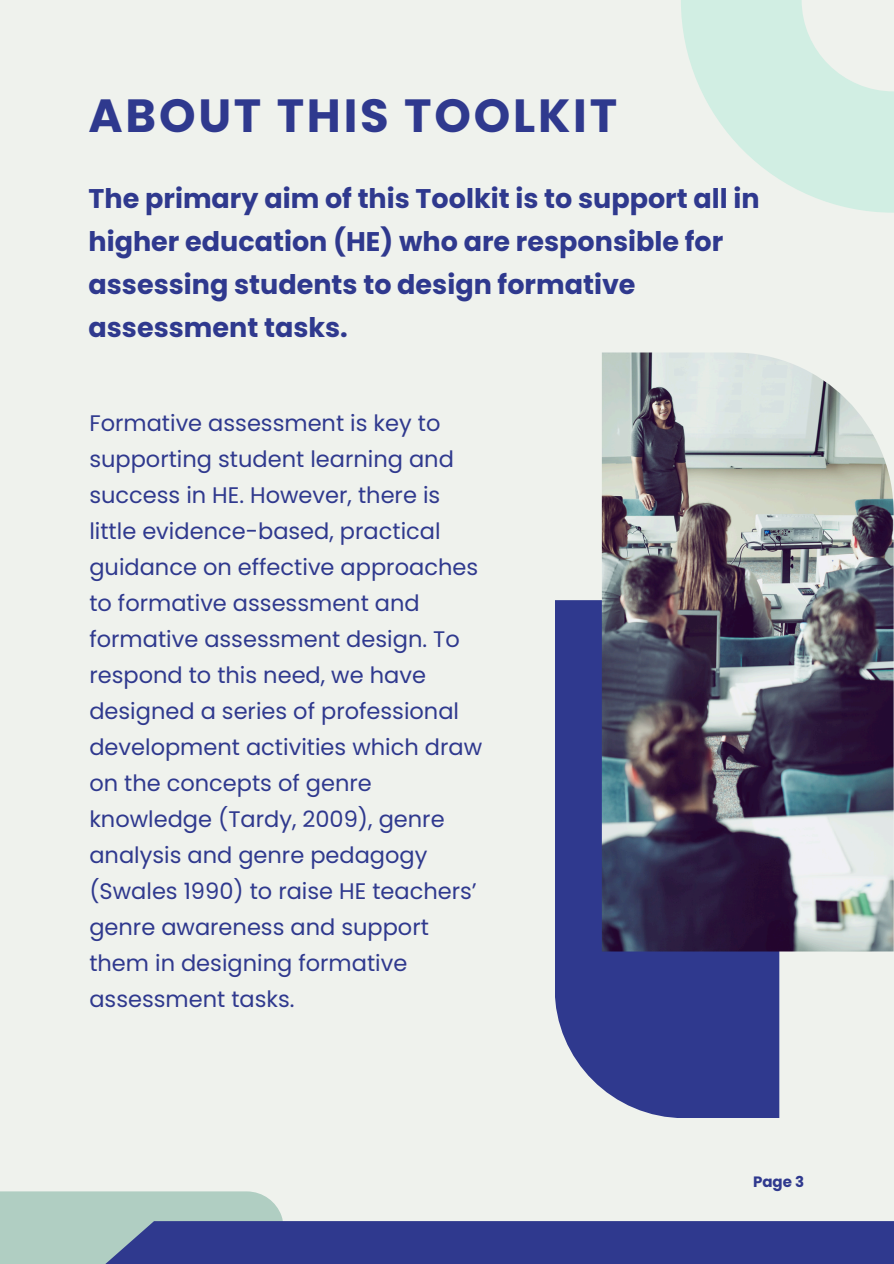
<style>
.page{position:relative;width:894px;height:1264px;background:#fff}
.page>*{position:absolute;margin:0;border:0;box-sizing:border-box;transform-origin:0 0}
.t1{font:700 46.5px "Poppins";letter-spacing:.06em;color:#2f398e}
.t2{font:700 27px/42.8px "Poppins";color:#2f398e}
.t3{font:22.5px/36px "Poppins";color:#2f398e}
.t4{font:700 15px "Poppins";color:#2f398e}
</style>
<div class="page">
<div style="left:0;top:0;width:893px;height:1263px;background:#eff2ed"></div>
<svg style="left:0;top:1191px;width:893px;height:72px"></svg>
<svg style="left:555px;top:600px;width:224px;height:518px;background:#3b4594"></svg>
<img style="left:601px;top:352px;width:292px;height:599px">
<svg style="left:681px;top:0;width:212px;height:213px;fill:#d1eee3"></svg>
<p class="t1" style="left:88px;top:83px;width:530px">ABOUT THIS TOOLKIT</p>
<h3 class="t2" style="left:88px;top:177px;width:672px">The primary aim of this Toolkit is to support all in higher education (HE) who are responsible for assessing students to design formative assessment tasks.</h3>
<h2 class="t3" style="left:89px;top:405px;width:394px">Formative assessment is key to supporting student learning and success in HE. However, there is little evidence-based, practical guidance on effective approaches to formative assessment and formative assessment design. To respond to this need, we have designed a series of professional development activities which draw on the concepts of genre knowledge (Tardy, 2009), genre analysis and genre pedagogy (Swales 1990) to raise HE teachers’ genre awareness and support them in designing formative assessment tasks.</h2>
<p class="t4" style="left:752px;top:1171px;width:53px">Page 3</p>
</div>
